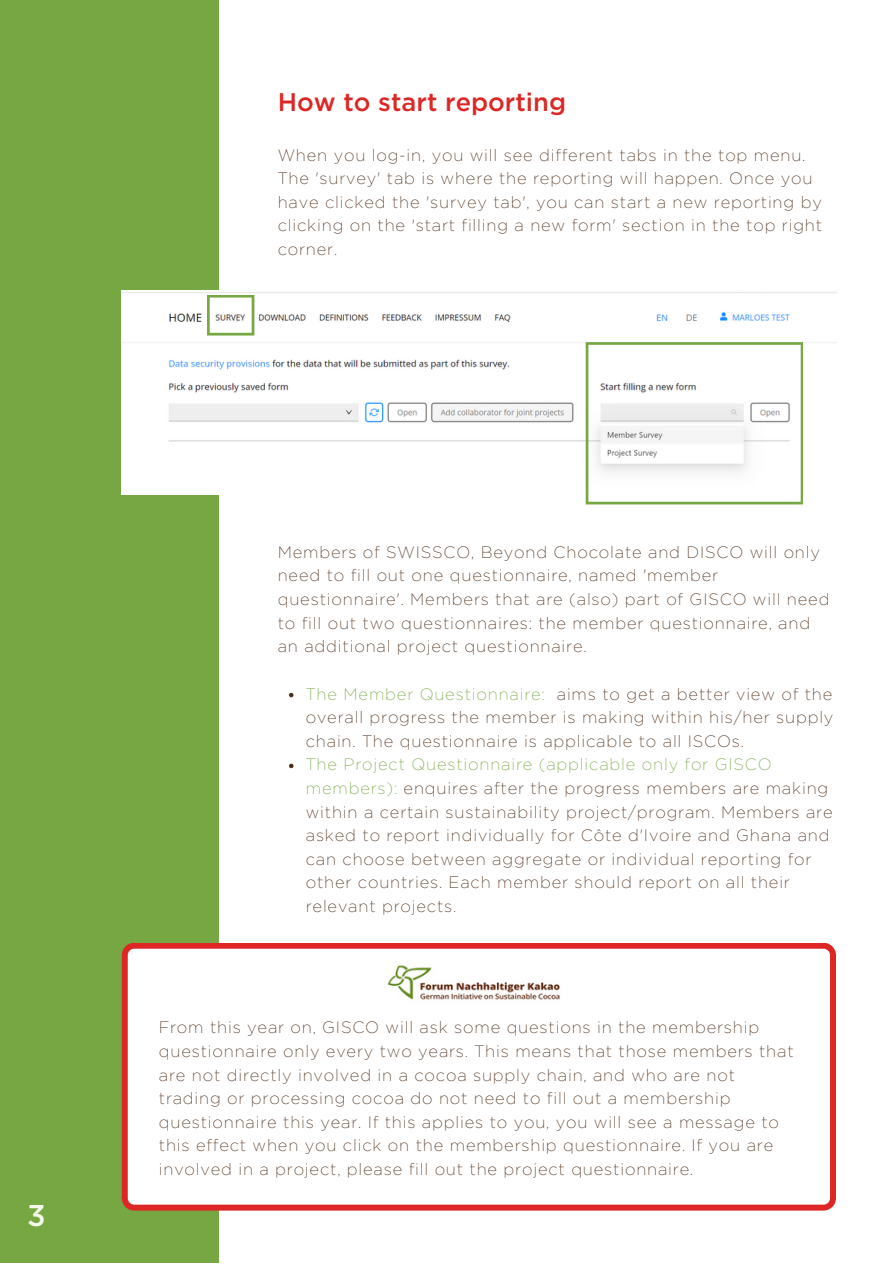
<style>
.page{position:relative;width:893px;height:1264px;background:#fff}
.page>*{position:absolute;margin:0;border:0;box-sizing:border-box;transform-origin:0 0}
.t1{font:500 30px "Gotham";color:#f6f7eb}
.t2{font:500 25.5px "Gotham";color:#dd2726}
.t3{font:200 16.5px/23.5px "Gotham";letter-spacing:.05em;color:#4f2e18}
.s1{color:#76a742}
</style>
<div class="page">
<div style="left:0;top:0;width:218px;height:1262px;background:#76a742"></div>
<svg style="left:289px;top:692px;width:4px;height:5px"></svg>
<svg style="left:289px;top:763px;width:4px;height:5px"></svg>
<img style="left:122px;top:290px;width:714px;height:204px">
<svg style="left:585px;top:342px;width:218px;height:162px"></svg>
<svg style="left:122px;top:942px;width:713px;height:268px"></svg>
<img style="left:387px;top:963px;width:183px;height:43px">
<svg style="left:207px;top:295px;width:47px;height:40px"></svg>
<h2 class="t2" style="left:278px;top:91px;width:290px">How to start reporting</h2>
<p class="t3" style="left:278px;top:144px;width:546px">When you log-in, you will see different tabs in the top menu.<br>The 'survey' tab is where the reporting will happen. Once you have clicked the 'survey tab', you can start a new reporting by clicking on the 'start filling a new form' section in the top right corner.</p>
<h1 class="t1" style="left:27px;top:1202px;width:20px">3</h1>
<p class="t3" style="left:278px;top:541px;width:553px">Members of SWISSCO, Beyond Chocolate and DISCO will only need to fill out one questionnaire, named 'member questionnaire'. Members that are (also) part of GISCO will need to fill out two questionnaires: the member questionnaire, and an additional project questionnaire.</p>
<p class="t3" style="left:306px;top:682px;width:529px;text-align:justify"><span class="s1">The Member Questionnaire:</span> aims to get a better view of the overall progress the member is making within his/her supply chain. The questionnaire is applicable to all ISCOs.</p>
<p class="t3" style="left:306px;top:753px;width:528px"><span class="s1">The Project Questionnaire (applicable only for GISCO members):</span> enquires after the progress members are making within a certain sustainability project/program. Members are asked to report individually for Côte d'Ivoire and Ghana and can choose between aggregate or individual reporting for other countries. Each member should report on all their relevant projects.</p>
<p class="t3" style="left:159px;top:1016px;width:636px">From this year on, GISCO will ask some questions in the membership questionnaire only every two years. This means that those members that are not directly involved in a cocoa supply chain, and who are not trading or processing cocoa do not need to fill out a membership questionnaire this year. If this applies to you, you will see a message to this effect when you click on the membership questionnaire. If you are involved in a project, please fill out the project questionnaire.</p>
</div>
